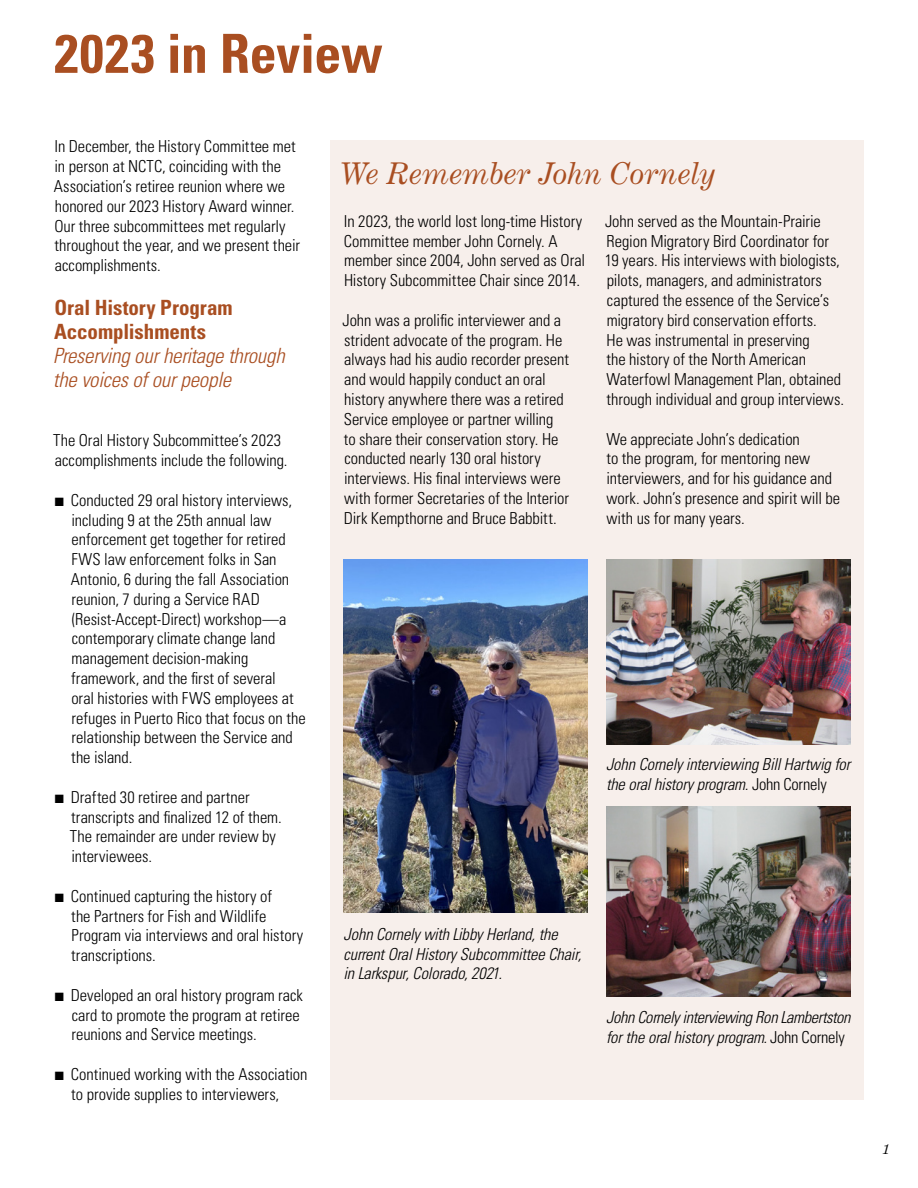
<style>
.page{position:relative;width:918px;height:1188px;background:#fff}
.page>*{position:absolute;margin:0;border:0;box-sizing:border-box;transform-origin:0 0}
.t1{font:700 condensed 54px "Univers LT Std";letter-spacing:-.005em;color:#a94e21}
.t2{font:italic 30px "Century Expanded LT Std";letter-spacing:-.01em;color:#a94e21}
.t3{font:italic 300 condensed 21px/24px "Univers LT Std";letter-spacing:-.01em;color:#a94e21}
.t4{font:300 condensed 16.5px/19.8px "Univers LT Std";color:#000}
.t5{font:italic 300 condensed 16.5px/19.8px "Univers LT Std";letter-spacing:-.01em;color:#000}
.t6{font:italic 15px "Century Expanded LT Std";color:#000}
.s1{font-weight:700;font-style:normal}
.s2{font-style:normal}
</style>
<div class="page">
<div style="left:330px;top:140px;width:534px;height:959px;background:#f7efeb"></div>
<img style="left:606px;top:560px;width:245px;height:184px">
<img style="left:606px;top:807px;width:245px;height:190px">
<img style="left:343px;top:560px;width:245px;height:353px">
<h2 class="t1" style="left:54px;top:21px;width:330px">2023 in Review</h2>
<p class="t4" style="left:54px;top:137px;width:248px">In December, the History Committee met in person at NCTC, coinciding with the Association’s retiree reunion where we honored our 2023 History Award winner.<br>Our three subcommittees met regularly throughout the year, and we present their accomplishments.</p>
<h3 class="t3" style="left:53px;top:296px;width:233px"><span class="s1">Oral History Program<br>Accomplishments<br></span>Preserving our heritage through the voices of our people</h3>
<p class="t4" style="left:53px;top:431px;width:236px">The Oral History Subcommittee’s 2023 accomplishments include the following.</p>
<p class="t4" style="left:71px;top:490px;width:237px;text-indent:-16px">■ Conducted 29 oral history interviews, including 9 at the 25th annual law enforcement get together for retired FWS law enforcement folks in San Antonio, 6 during the fall Association reunion, 7 during a Service RAD (Resist-Accept-Direct) workshop—a contemporary climate change land management decision-making framework, and the first of several<br>oral histories with FWS employees at refuges in Puerto Rico that focus on the relationship between the Service and the island.</p>
<p class="t4" style="left:70px;top:787px;width:213px;text-indent:-15px">■ Drafted 30 retiree and partner transcripts and finalized 12 of them.<br>The remainder are under review by interviewees.</p>
<p class="t4" style="left:71px;top:886px;width:233px;text-indent:-16px">■ Continued capturing the history of<br>the Partners for Fish and Wildlife<br>Program via interviews and oral history transcriptions.</p>
<p class="t4" style="left:72px;top:985px;width:233px;text-indent:-17px">■ Developed an oral history program rack card to promote the program at retiree reunions and Service meetings.</p>
<p class="t4" style="left:71px;top:1064px;width:238px;text-indent:-16px">■ Continued working with the Association to provide supplies to interviewers,</p>
<h2 class="t2" style="left:339px;top:155px;width:378px">We Remember John Cornely</h2>
<p class="t4" style="left:344px;top:211px;width:243px">In 2023, the world lost long-time History Committee member John Cornely. A member since 2004, John served as Oral History Subcommittee Chair since 2014.</p>
<p class="t4" style="left:342px;top:310px;width:228px">John was a prolific interviewer and a strident advocate of the program. He always had his audio recorder present and would happily conduct an oral history anywhere there was a retired Service employee or partner willing<br>to share their conservation story. He conducted nearly 130 oral history interviews. His final interviews were with former Secretaries of the Interior Dirk Kempthorne and Bruce Babbitt.</p>
<p class="t4" style="left:605px;top:211px;width:241px">John served as the Mountain-Prairie Region Migratory Bird Coordinator for 19 years. His interviews with biologists, pilots, managers, and administrators captured the essence of the Service’s migratory bird conservation efforts.<br>He was instrumental in preserving<br>the history of the North American Waterfowl Management Plan, obtained through individual and group interviews.</p>
<p class="t4" style="left:606px;top:429px;width:235px">We appreciate John’s dedication<br>to the program, for mentoring new interviewers, and for his guidance and work. John’s presence and spirit will be with us for many years.</p>
<p class="t5" style="left:606px;top:755px;width:246px">John Cornely interviewing Bill Hartwig for the oral history program. <span class="s2">John Cornely</span></p>
<p class="t5" style="left:343px;top:924px;width:239px">John Cornely with Libby Herland, the current Oral History Subcommittee Chair, in Larkspur, Colorado, 2021.</p>
<p class="t5" style="left:606px;top:1007px;width:246px">John Cornely interviewing Ron Lambertston for the oral history program. <span class="s2">John Cornely</span></p>
<p class="t6" style="left:882px;top:1139px;width:9px">1</p>
</div>
